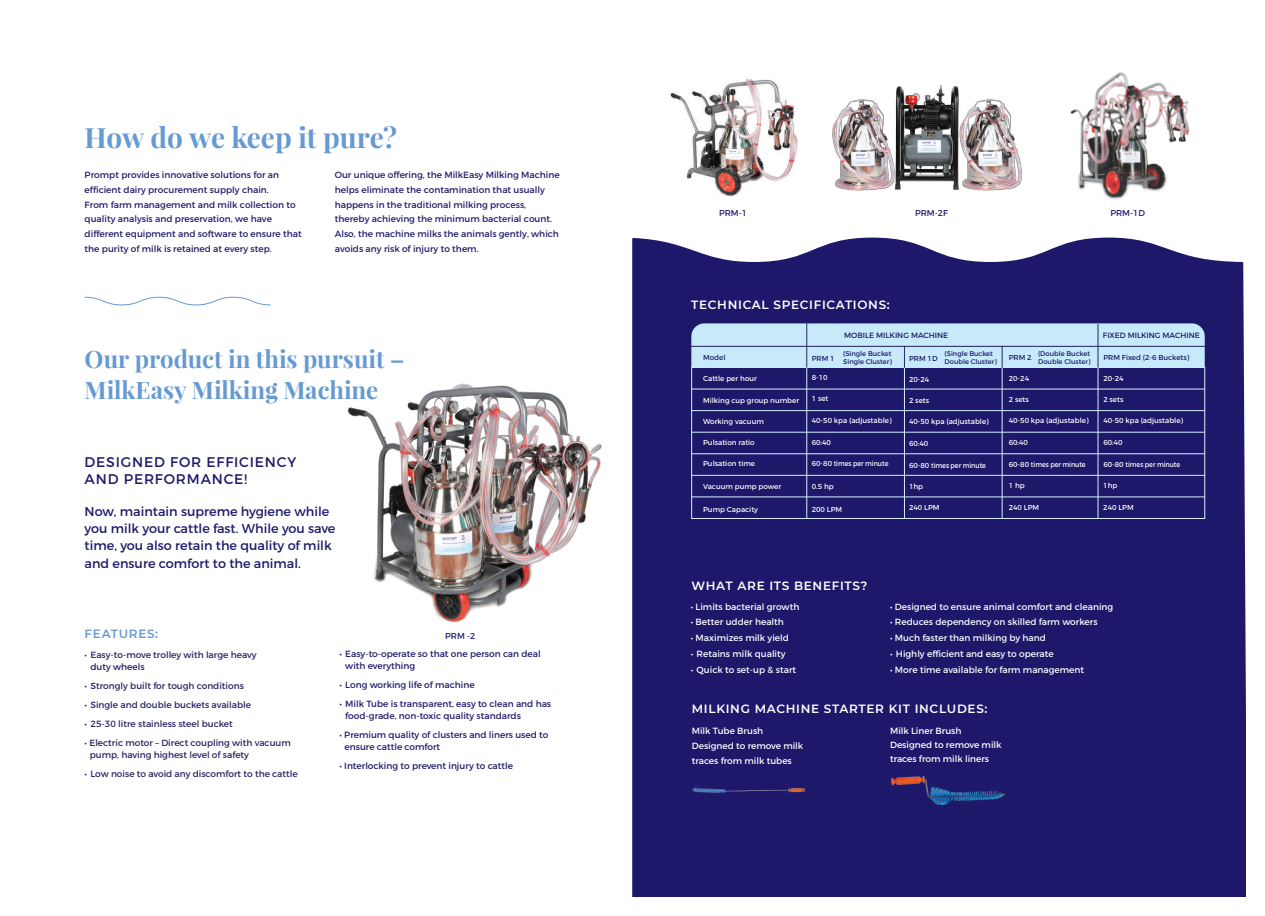
<style>
.page{position:relative;width:1265px;height:916px;background:#fff}
.page>*{position:absolute;margin:0;border:0;box-sizing:border-box;transform-origin:0 0}
.t1{font:700 28px "Playfair Display";letter-spacing:-.005em;color:#669ad2}
.t2{font:700 24px/31.1px "Playfair Display";color:#669ad2}
.t3{font:14px/17.2px "Montserrat";letter-spacing:.06em;color:#1d186a}
.t4{font:12.8px/17.2px "Montserrat";color:#1d186a}
.t5{font:600 12px "Montserrat";letter-spacing:.06em;color:#fff}
.t6{font:600 12px "Montserrat";letter-spacing:.06em;color:#669ad2}
.t7{font:9px/14.8px "Montserrat";color:#1d186a}
.t8{font:9px/15px "Montserrat";color:#fff}
.t9{font:9px/12px "Montserrat";color:#252161}
.t10{font:8.5px "Montserrat";color:#1d186a}
.t11{font:7.6px "Montserrat";color:#1d186a}
.t12{font:7.2px "Montserrat";color:#fff}
.t13{font:7.2px "Montserrat";color:#1d186a}
.t14{font:6.8px/8.5px "Montserrat";color:#1d186a}
</style>
<div class="page">
<div style="left:632px;top:262px;width:614px;height:635px;background:#1d186a"></div>
<svg style="left:632px;top:237px;width:610px;height:25px"></svg>
<img style="left:890px;top:776px;width:115px;height:29px">
<img style="left:691px;top:785px;width:114px;height:11px">
<svg style="left:84px;top:297px;width:187px;height:8px"></svg>
<img style="left:347px;top:372px;width:309px;height:261px">
<img style="left:832px;top:85px;width:190px;height:106px">
<img style="left:670px;top:78px;width:128px;height:119px">
<img style="left:1070px;top:72px;width:120px;height:128px">
<hr style="left:692px;top:389px;width:512px;height:1px;background:#d4effb">
<hr style="left:692px;top:410px;width:512px;height:1px;background:#d4effb">
<hr style="left:692px;top:432px;width:512px;height:1px;background:#d4effb">
<hr style="left:692px;top:453px;width:512px;height:1px;background:#d4effb">
<hr style="left:692px;top:475px;width:512px;height:1px;background:#d4effb">
<hr style="left:692px;top:496px;width:512px;height:1px;background:#d4effb">
<div style="left:691px;top:367px;width:514px;height:152px;border:1px solid #d4effb"></div>
<hr style="left:806px;top:345px;width:1px;height:173px;background:#d4effb">
<hr style="left:904px;top:345px;width:1px;height:173px;background:#d4effb">
<hr style="left:1001px;top:345px;width:1px;height:174px;background:#d4effb">
<hr style="left:1097px;top:323px;width:1px;height:196px;background:#d4effb">
<div style="left:691px;top:323px;width:513px;height:44px;background:#c6eafa"></div>
<hr style="left:806px;top:323px;width:1px;height:44px;background:#2a2665">
<hr style="left:691px;top:346px;width:514px;height:1px;background:#231f57">
<h1 class="t1" style="left:85px;top:118px;width:314px">How do we keep it pure?</h1>
<p class="t7" style="left:335px;top:167px;width:226px">Our unique offering, the MilkEasy Milking Machine helps eliminate the contamination that usually happens in the traditional milking process, thereby achieving the minimum bacterial count.<br>Also, the machine milks the animals gently, which avoids any risk of injury to them.</p>
<p class="t7" style="left:85px;top:167px;width:219px">Prompt provides innovative solutions for an efficient dairy procurement supply chain.<br>From farm management and milk collection to quality analysis and preservation, we have different equipment and software to ensure that the purity of milk is retained at every step.</p>
<h2 class="t2" style="left:85px;top:342px;width:321px">Our product in this pursuit –<br>MilkEasy Milking Machine</h2>
<h3 class="t3" style="left:85px;top:453px;width:213px">DESIGNED FOR EFFICIENCY<br>AND PERFORMANCE!</h3>
<h3 class="t4" style="left:85px;top:503px;width:252px">Now, maintain supreme hygiene while you milk your cattle fast. While you save time, you also retain the quality of milk and ensure comfort to the animal.</h3>
<h3 class="t6" style="left:85px;top:625px;width:75px">FEATURES:</h3>
<p class="t10" style="left:445px;top:631px;width:32px">PRM -2</p>
<p class="t9" style="left:85px;top:649px;width:173px">• Easy-to-move trolley with large heavy</p>
<p class="t7" style="left:90px;top:659px;width:56px">duty wheels</p>
<p class="t9" style="left:85px;top:680px;width:161px">• Strongly built for tough conditions</p>
<p class="t9" style="left:85px;top:699px;width:168px">• Single and double buckets available</p>
<p class="t9" style="left:85px;top:718px;width:150px">• 25-30 litre stainless steel bucket</p>
<p class="t9" style="left:90px;top:737px;width:203px;text-indent:-5px">• Electric motor – Direct coupling with vacuum pump, having highest level of safety</p>
<p class="t9" style="left:85px;top:768px;width:214px">• Low noise to avoid any discomfort to the cattle</p>
<p class="t7" style="left:345px;top:648px;width:197px;line-height:12px;text-indent:-6px">• Easy-to-operate so that one person can deal with everything</p>
<p class="t7" style="left:339px;top:677px;width:137px">• Long working life of machine</p>
<p class="t7" style="left:345px;top:698px;width:207px;line-height:12px;text-indent:-6px">• Milk Tube is transparent, easy to clean and has food-grade, non-toxic quality standards</p>
<p class="t7" style="left:344px;top:729px;width:205px;line-height:12px;text-indent:-5px">• Premium quality of clusters and liners used to ensure cattle comfort</p>
<p class="t7" style="left:339px;top:758px;width:175px">• Interlocking to prevent injury to cattle</p>
<p class="t10" style="left:719px;top:208px;width:30px">PRM-1</p>
<p class="t10" style="left:915px;top:208px;width:34px">PRM-2F</p>
<p class="t10" style="left:1110px;top:208px;width:36px">PRM-1D</p>
<h3 class="t5" style="left:691px;top:296px;width:200px">TECHNICAL SPECIFICATIONS:</h3>
<p class="t13" style="left:703px;top:353px;width:24px">Model</p>
<p class="t12" style="left:703px;top:374px;width:55px">Cattle per hour</p>
<p class="t12" style="left:703px;top:396px;width:98px">Milking cup group number</p>
<p class="t12" style="left:703px;top:417px;width:62px">Working vacuum</p>
<p class="t12" style="left:703px;top:438px;width:53px">Pulsation ratio</p>
<p class="t12" style="left:703px;top:459px;width:53px">Pulsation time</p>
<p class="t12" style="left:703px;top:482px;width:80px">Vacuum pump power</p>
<p class="t12" style="left:703px;top:505px;width:56px">Pump Capacity</p>
<p class="t11" style="left:844px;top:331px;width:105px">MOBILE MILKING MACHINE</p>
<p class="t11" style="left:1103px;top:331px;width:98px">FIXED MILKING MACHINE</p>
<p class="t13" style="left:909px;top:354px;width:30px">PRM 1D</p>
<p class="t12" style="left:909px;top:375px;width:22px">20-24</p>
<p class="t12" style="left:909px;top:396px;width:22px">2 sets</p>
<p class="t12" style="left:909px;top:417px;width:81px">40-50 kpa (adjustable)</p>
<p class="t12" style="left:909px;top:439px;width:21px">60:40</p>
<p class="t12" style="left:909px;top:461px;width:78px">60-80 times per minute</p>
<p class="t12" style="left:909px;top:482px;width:16px">1hp</p>
<p class="t12" style="left:909px;top:503px;width:32px">240 LPM</p>
<p class="t14" style="left:843px;top:349px;width:50px">(Single Bucket<br>Single Cluster)</p>
<p class="t14" style="left:944px;top:349px;width:54px">(Single Bucket<br>Double Cluster)</p>
<p class="t14" style="left:1038px;top:349px;width:54px">(Double Bucket<br>Double Cluster)</p>
<p class="t13" style="left:1103px;top:353px;width:88px">PRM Fixed (2-6 Buckets)</p>
<p class="t12" style="left:1103px;top:374px;width:22px">20-24</p>
<p class="t12" style="left:1103px;top:395px;width:22px">2 sets</p>
<p class="t12" style="left:1103px;top:416px;width:81px">40-50 kpa (adjustable)</p>
<p class="t12" style="left:1103px;top:438px;width:21px">60:40</p>
<p class="t12" style="left:1103px;top:460px;width:78px">60-80 times per minute</p>
<p class="t12" style="left:1103px;top:481px;width:16px">1hp</p>
<p class="t12" style="left:1103px;top:503px;width:32px">240 LPM</p>
<p class="t13" style="left:1008px;top:353px;width:24px">PRM 2</p>
<p class="t12" style="left:1008px;top:374px;width:22px">20-24</p>
<p class="t12" style="left:1008px;top:395px;width:22px">2 sets</p>
<p class="t12" style="left:1008px;top:416px;width:81px">40-50 kpa (adjustable)</p>
<p class="t12" style="left:1008px;top:438px;width:21px">60:40</p>
<p class="t12" style="left:1008px;top:460px;width:78px">60-80 times per minute</p>
<p class="t12" style="left:1008px;top:481px;width:17px">1 hp</p>
<p class="t12" style="left:1008px;top:503px;width:32px">240 LPM</p>
<p class="t13" style="left:811px;top:353px;width:24px">PRM 1</p>
<p class="t12" style="left:811px;top:373px;width:17px">8-10</p>
<p class="t12" style="left:811px;top:394px;width:18px">1 set</p>
<p class="t12" style="left:811px;top:415px;width:81px">40-50 kpa (adjustable)</p>
<p class="t12" style="left:811px;top:438px;width:21px">60:40</p>
<p class="t12" style="left:811px;top:459px;width:78px">60-80 times per minute</p>
<p class="t12" style="left:811px;top:482px;width:23px">0.5 hp</p>
<p class="t12" style="left:811px;top:505px;width:32px">200 LPM</p>
<h3 class="t5" style="left:691px;top:577px;width:177px">WHAT ARE ITS BENEFITS?</h3>
<p class="t8" style="left:691px;top:599px;width:110px">• Limits bacterial growth</p>
<p class="t8" style="left:691px;top:615px;width:95px">• Better udder health</p>
<p class="t8" style="left:691px;top:630px;width:100px">• Maximizes milk yield</p>
<p class="t8" style="left:691px;top:646px;width:96px">• Retains milk quality</p>
<p class="t8" style="left:691px;top:662px;width:107px">• Quick to set-up &amp; start</p>
<p class="t8" style="left:890px;top:599px;width:225px">• Designed to ensure animal comfort and cleaning</p>
<p class="t8" style="left:890px;top:615px;width:209px">• Reduces dependency on skilled farm workers</p>
<p class="t8" style="left:890px;top:630px;width:157px">• Much faster than milking by hand</p>
<p class="t8" style="left:890px;top:646px;width:165px">• Highly efficient and easy to operate</p>
<p class="t8" style="left:890px;top:662px;width:196px">• More time available for farm management</p>
<h3 class="t5" style="left:692px;top:700px;width:297px">MILKING MACHINE STARTER KIT INCLUDES:</h3>
<p class="t8" style="left:692px;top:724px;width:113px">Milk Tube Brush<br>Designed to remove milk traces from milk tubes</p>
<p class="t8" style="left:890px;top:724px;width:113px;line-height:13.8px">Milk Liner Brush<br>Designed to remove milk traces from milk liners</p>
</div>
